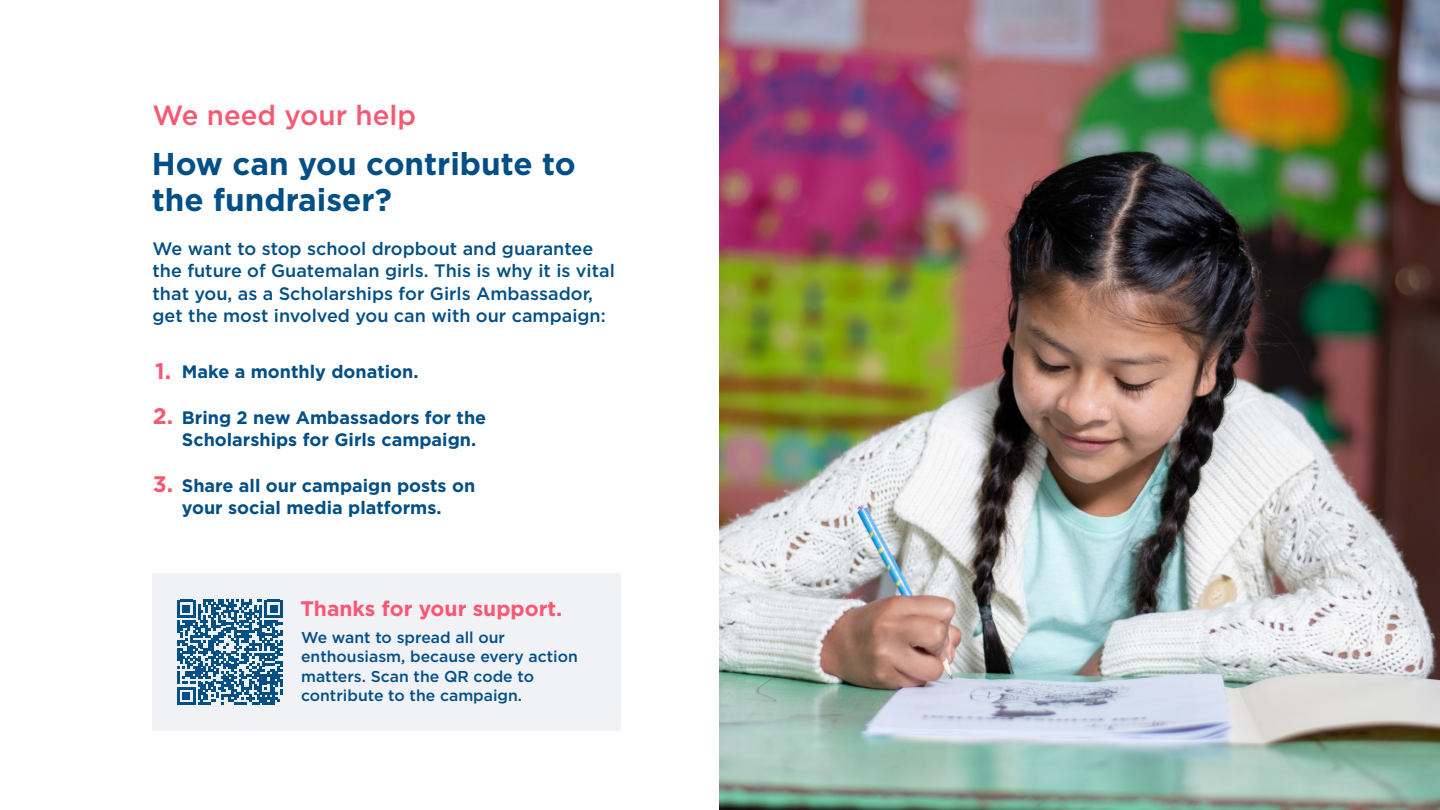
<style>
.page{position:relative;width:1440px;height:810px;background:#fff}
.page>*{position:absolute;margin:0;border:0;box-sizing:border-box;transform-origin:0 0}
.t1{font:700 31.5px/36px "Gotham";color:#004f87}
.t2{font:500 27.75px "Gotham";color:#f85873}
.t3{font:700 22.5px/45.4px "Gotham";color:#f85873}
.t4{font:700 21px "Gotham";color:#f85873}
.t5{font:500 18px/22.5px "Gotham";color:#004f87}
.t6{font:700 18px/21.6px "Gotham";color:#004f87}
.t7{font:500 15.75px/19.5px "Gotham";color:#004f87}
</style>
<div class="page">
<div style="left:152px;top:573px;width:469px;height:158px;background:#f1f2f5"></div>
<svg style="left:177px;top:600px;width:106px;height:105px"></svg>
<img style="left:719px;top:0;width:720px;height:810px">
<h2 class="t2" style="left:153px;top:97px;width:265px">We need your help</h2>
<h1 class="t1" style="left:152px;top:145px;width:425px">How can you contribute to the fundraiser?</h1>
<p class="t5" style="left:153px;top:237px;width:464px">We want to stop school dropbout and guarantee the future of Guatemalan girls. This is why it is vital that you, as a Scholarships for Girls Ambassador, get the most involved you can with our campaign:</p>
<p class="t6" style="left:182px;top:361px;width:238px">Make a monthly donation.</p>
<p class="t6" style="left:182px;top:407px;width:306px">Bring 2 new Ambassadors for the<br>Scholarships for Girls campaign.</p>
<p class="t6" style="left:182px;top:474px;width:295px">Share all our campaign posts on your social media platforms.</p>
<p class="t3" style="left:153px;top:348px;width:22px">1.<br>2.</p>
<p class="t3" style="left:153px;top:461px;width:22px">3.</p>
<p class="t4" style="left:300px;top:596px;width:263px">Thanks for your support.</p>
<p class="t7" style="left:301px;top:627px;width:278px">We want to spread all our enthousiasm, because every action matters. Scan the QR code to contribute to the campaign.</p>
</div>
